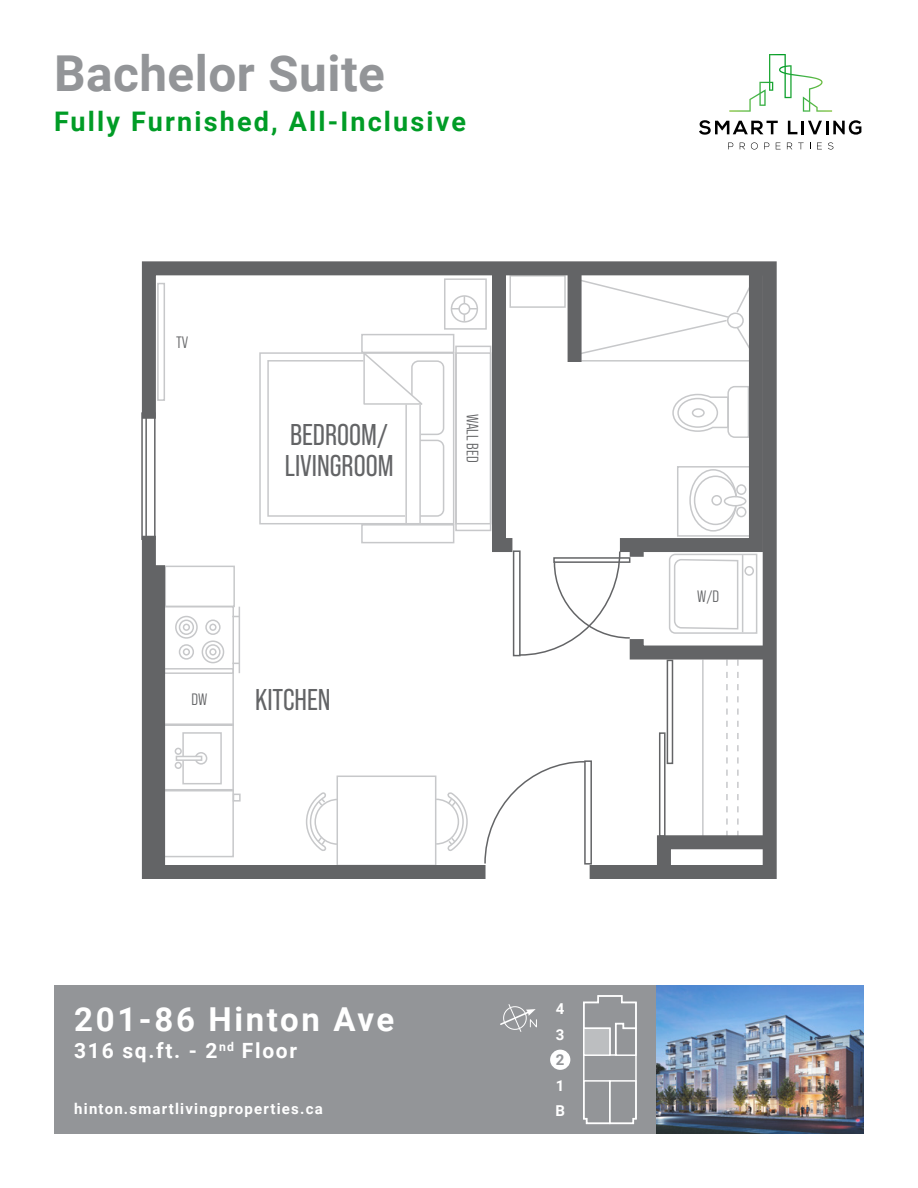
<style>
.page{position:relative;width:918px;height:1188px;background:#fff}
.page>*{position:absolute;margin:0;border:0;box-sizing:border-box;transform-origin:0 0}
.t1{font:700 49.5px "Roboto";letter-spacing:.01em;color:#939598}
.t2{font:700 33px "Roboto";letter-spacing:.08em;color:#fff}
.t3{font:30px/31.5px "Bebas Neue Pro";color:#636466}
.t4{font:700 27px "Roboto";letter-spacing:.08em;color:#009c26}
.t5{font:700 21px "Roboto";letter-spacing:.08em;color:#fff}
.t6{font:16.5px "Bebas Neue Pro Middle";color:#636466}
.t7{font:700 15px/25.5px "Roboto";letter-spacing:.08em;color:#fff}
.t8{font:700 15px "Roboto";color:#939598}
</style>
<div class="page">
<div style="left:54px;top:986px;width:810px;height:148px;background:#939598"></div>
<img style="left:657px;top:986px;width:207px;height:148px">
<svg style="left:699px;top:120px;width:79px;height:15px"></svg>
<svg style="left:788px;top:120px;width:73px;height:15px"></svg>
<svg style="left:728px;top:143px;width:6px;height:6px"></svg>
<svg style="left:740px;top:143px;width:5px;height:6px"></svg>
<svg style="left:751px;top:142px;width:7px;height:8px"></svg>
<svg style="left:764px;top:143px;width:6px;height:6px"></svg>
<svg style="left:776px;top:143px;width:5px;height:6px"></svg>
<svg style="left:787px;top:143px;width:5px;height:6px"></svg>
<svg style="left:798px;top:143px;width:5px;height:6px"></svg>
<svg style="left:817px;top:143px;width:5px;height:6px"></svg>
<svg style="left:828px;top:142px;width:5px;height:7px"></svg>
<svg style="left:729px;top:54px;width:103px;height:58px"></svg>
<svg style="left:500px;top:1004px;width:37px;height:28px"></svg>
<div style="left:550px;top:1050px;width:20px;height:20px;background:#fff;border-radius:50%"></div>
<svg style="left:583px;top:995px;width:54px;height:130px"></svg>
<svg style="left:141px;top:261px;width:343px;height:618px"></svg>
<div style="left:151px;top:565px;width:14px;height:309px;background:#636466"></div>
<div style="left:141px;top:412px;width:15px;height:128px;border:2px solid #636466"></div>
<hr style="left:145px;top:413px;width:2px;height:126px;background:#636466">
<svg style="left:484px;top:261px;width:293px;height:618px"></svg>
<div style="left:667px;top:660px;width:6px;height:104px;border:2px solid #636466"></div>
<div style="left:659px;top:732px;width:7px;height:105px;border:2px solid #636466"></div>
<div style="left:630px;top:550px;width:14px;height:7px;background:#636466"></div>
<h1 class="t1" style="left:54px;top:39px;width:333px">Bachelor Suite</h1>
<h3 class="t4" style="left:54px;top:102px;width:414px">Fully Furnished, All-Inclusive</h3>
<p class="t6" style="left:176px;top:333px;width:14px">TV</p>
<h3 class="t3" style="left:285px;top:418px;width:110px">BEDROOM/<br>LIVINGROOM</h3>
<p class="t6" style="left:482px;top:414px;width:50px;rotate:90deg">WALL BED</p>
<p class="t6" style="left:192px;top:690px;width:17px">DW</p>
<h3 class="t3" style="left:255px;top:684px;width:77px">KITCHEN</h3>
<h2 class="t2" style="left:74px;top:996px;width:322px">201-86 Hinton Ave</h2>
<h3 class="t5" style="left:74px;top:1035px;width:224px">316 sq.ft. - 2<sup>nd</sup> Floor</h3>
<p class="t7" style="left:74px;top:1095px;width:250px">hinton.smartlivingproperties.ca</p>
<p class="t7" style="left:556px;top:996px;width:10px">4<br>3</p>
<p class="t8" style="left:556px;top:1050px;width:10px">2</p>
<p class="t7" style="left:555px;top:1072px;width:11px">1<br>B</p>
<p class="t6" style="left:697px;top:587px;width:23px">W/D</p>
</div>
